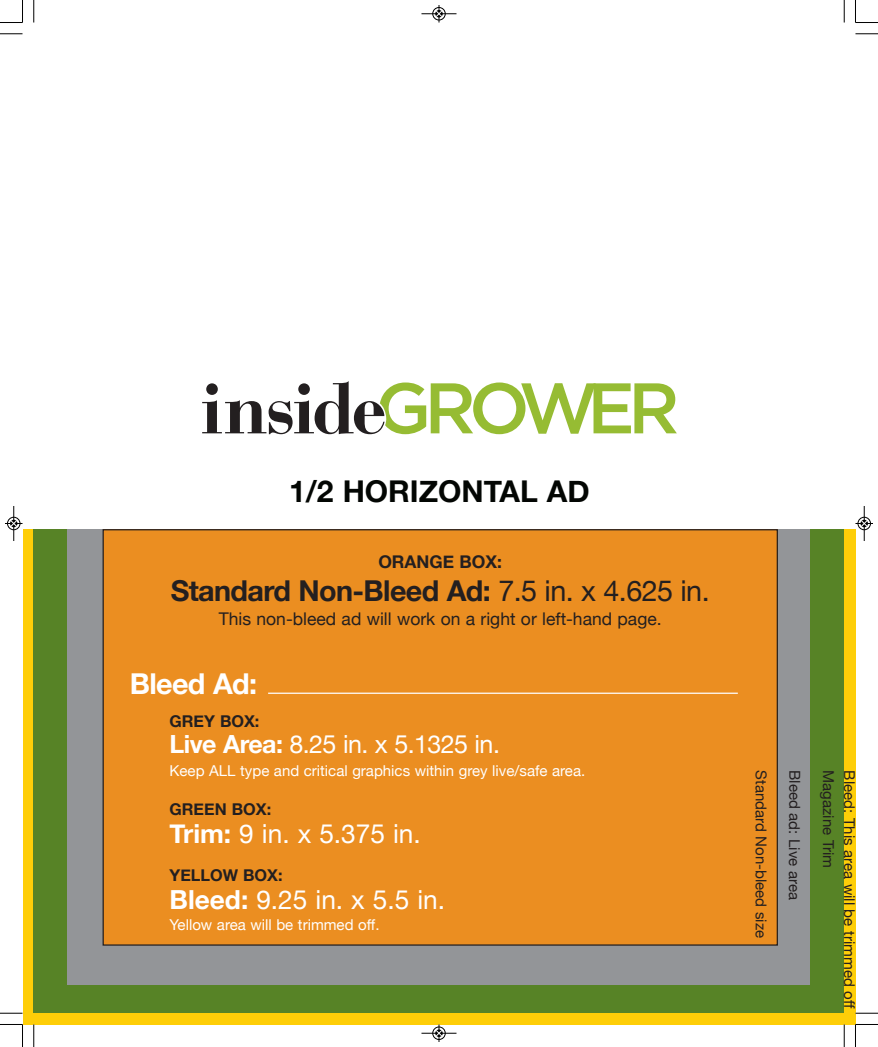
<style>
.page{position:relative;width:878px;height:1047px;background:#fff}
.page>*{position:absolute;margin:0;border:0;box-sizing:border-box;transform-origin:0 0}
.t1{font:700 30px "Helvetica Neue";color:#030603}
.t2{font:700 28.75px "Helvetica Neue";letter-spacing:-.02em;color:#231f20}
.t3{font:700 28.75px "Helvetica Neue";letter-spacing:-.02em;color:#fff}
.t4{font:26.25px "Helvetica Neue";color:#fff}
.t5{font:25px "Helvetica Neue";letter-spacing:-.02em;color:#fff}
.t6{font:17.5px "Helvetica Neue";color:#231f20}
.t7{font:700 17.5px "Helvetica Neue";color:#231f20}
.t8{font:700 16.25px "Helvetica Neue";color:#231f20}
.t9{font:15px "Helvetica Neue";color:#fff}
.t10{font:15px "Helvetica Neue";color:#231f20}
.s1{font-weight:400}
.s2{font-weight:700}
</style>
<div class="page">
<div style="left:22px;top:529px;width:833px;height:495px;background:#fece08"></div>
<div style="left:34px;top:529px;width:810px;height:483px;background:#578326"></div>
<div style="left:67px;top:529px;width:743px;height:455px;background:#939598"></div>
<div style="left:103px;top:529px;width:674px;height:415px;background:#eb8e21"></div>
<hr style="left:268px;top:692px;width:469px;height:1px;background:#fff">
<svg style="left:202px;top:381px;width:474px;height:53px"></svg>
<svg style="left:33px;top:0;width:2px;height:22px"></svg>
<svg style="left:0;top:33px;width:22px;height:2px"></svg>
<svg style="left:843px;top:0;width:2px;height:22px"></svg>
<svg style="left:855px;top:33px;width:23px;height:2px"></svg>
<svg style="left:33px;top:1024px;width:2px;height:22px"></svg>
<svg style="left:0;top:1012px;width:22px;height:1px"></svg>
<svg style="left:843px;top:1024px;width:2px;height:22px"></svg>
<svg style="left:855px;top:1012px;width:23px;height:1px"></svg>
<svg style="left:0;top:0;width:23px;height:23px"></svg>
<svg style="left:855px;top:0;width:23px;height:23px"></svg>
<svg style="left:0;top:1023px;width:23px;height:23px"></svg>
<svg style="left:855px;top:1023px;width:23px;height:23px"></svg>
<hr style="left:421px;top:14px;width:35px;height:1px;background:#000">
<div style="left:432px;top:7px;width:13px;height:13px;border:1px solid #000;border-radius:50%"></div>
<svg style="left:436px;top:5px;width:6px;height:18px"></svg>
<hr style="left:421px;top:1032px;width:35px;height:1px;background:#000">
<div style="left:432px;top:1026px;width:13px;height:13px;border:1px solid #000;border-radius:50%"></div>
<svg style="left:436px;top:1024px;width:6px;height:17px"></svg>
<div style="left:7px;top:516px;width:13px;height:14px;border:1px solid #fff;border-radius:50%"></div>
<hr style="left:14px;top:506px;width:1px;height:35px;background:#000">
<div style="left:7px;top:517px;width:13px;height:13px;border:1px solid #000;border-radius:50%"></div>
<svg style="left:5px;top:520px;width:17px;height:6px"></svg>
<div style="left:857px;top:516px;width:13px;height:14px;border:1px solid #fff;border-radius:50%"></div>
<hr style="left:864px;top:506px;width:1px;height:35px;background:#000">
<div style="left:857px;top:517px;width:13px;height:13px;border:1px solid #000;border-radius:50%"></div>
<svg style="left:855px;top:520px;width:17px;height:6px"></svg>
<h1 class="t1" style="left:289px;top:473px;width:302px">1/2 HORIZONTAL Ad</h1>
<p class="t7" style="left:378px;top:551px;width:125px">ORANGE BOX:</p>
<h2 class="t2" style="left:171px;top:572px;width:540px">Standard Non-Bleed Ad: <span class="s1">7.5 in. x 4.625 in.</span></h2>
<p class="t6" style="left:219px;top:607px;width:444px">This non-bleed ad will work on a right or left-hand page.</p>
<h2 class="t3" style="left:130px;top:665px;width:129px">Bleed Ad:</h2>
<p class="t8" style="left:169px;top:710px;width:91px">GREY BOX:</p>
<h3 class="t5" style="left:169px;top:728px;width:332px"><span class="s2">Live Area:</span> 8.25 in. x 5.1325 in.</h3>
<p class="t9" style="left:169px;top:762px;width:417px">Keep ALL type and critical graphics within grey live/safe area.</p>
<p class="t8" style="left:169px;top:799px;width:103px">GREEN BOX:</p>
<h3 class="t4" style="left:169px;top:817px;width:253px"><span class="s2">Trim:</span> 9 in. x 5.375 in.</h3>
<p class="t8" style="left:169px;top:865px;width:115px">YELLOW BOX:</p>
<h3 class="t4" style="left:169px;top:883px;width:277px"><span class="s2">Bleed:</span> 9.25 in. x 5.5 in.</h3>
<p class="t9" style="left:169px;top:915px;width:211px">Yellow area will be trimmed off.</p>
<p class="t10" style="left:770px;top:770px;width:169px;rotate:90deg">Standard Non-bleed size</p>
<p class="t10" style="left:803px;top:770px;width:131px;rotate:90deg">Bleed ad: Live area</p>
<p class="t10" style="left:837px;top:770px;width:99px;rotate:90deg">Magazine Trim</p>
<p class="t10" style="left:858px;top:770px;width:240px;rotate:90deg">Bleed: This area will be trimmed off</p>
</div>
